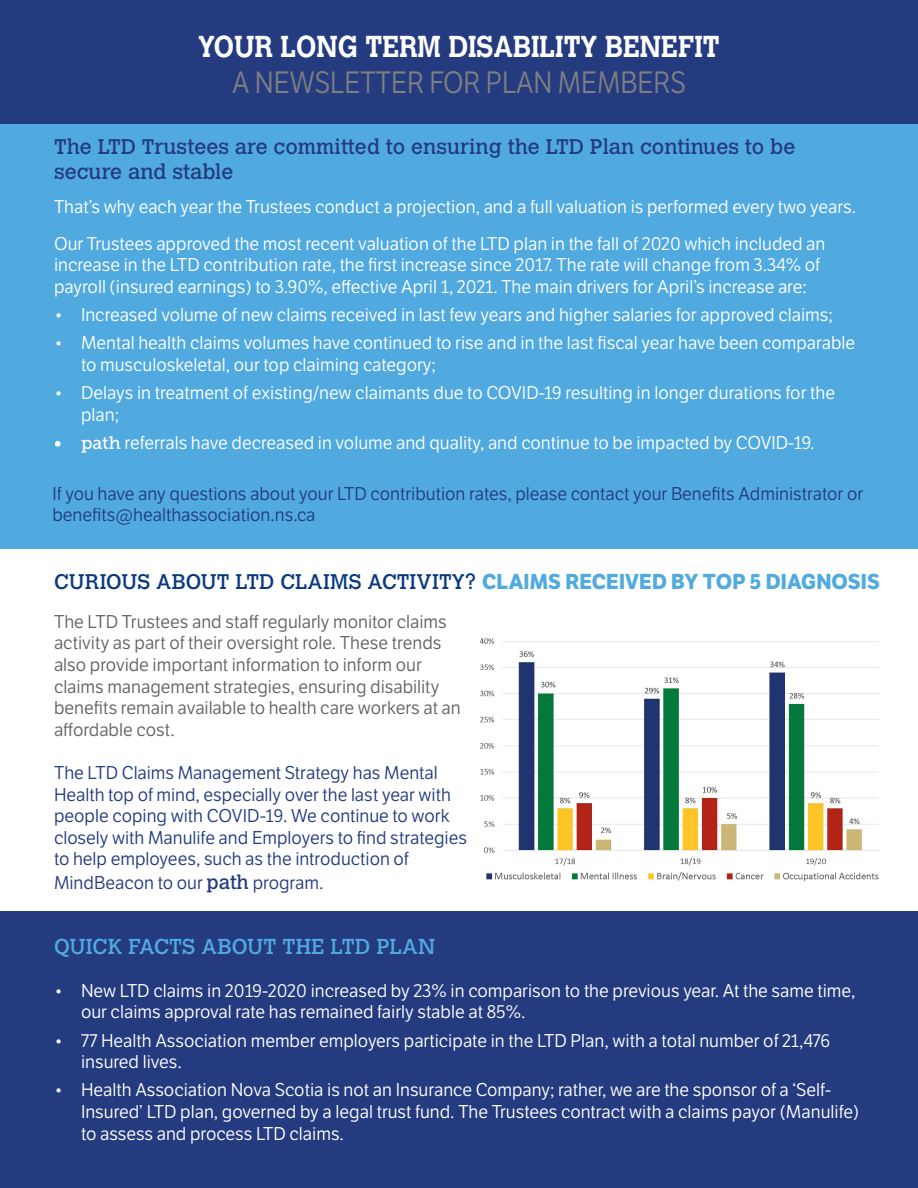
<style>
.page{position:relative;width:918px;height:1188px;background:#fff}
.page>*{position:absolute;margin:0;border:0;box-sizing:border-box;transform-origin:0 0}
.t1{font:700 30px "Calvert MT Std";color:#fff;scale:.9 1}
.t2{font:30px "Etica 24 h";color:#7f7f7f;scale:.9 1}
.Paragraph_Text{font:21.45px "Calvert MT Std";letter-spacing:.005em;color:#51aadf}
.t3{font:21px/25.2px "Calvert MT Std";color:#243b7f}
.Paragraph_Text-2{font:21px "Calvert MT Std";letter-spacing:.005em;color:#083981}
.t4{font:18px/21.6px "Etica 24 h";color:#fff}
.Bullet_List{font:18px/21.6px "Etica 24 h";color:#243b7f}
.Bullet_List-2{font:18px/21.6px "Etica 24 h";color:#636366}
.s1{font-family:"Museo Slab 500"}
.s2{font-family:"Etica 24 h";font-weight:700;color:#51aadf}
.s3{font-family:"Calvert MT Std";font-size:19.5px}
</style>
<div class="page">
<div style="left:0;top:124px;width:918px;height:424px;background:#51aadf"></div>
<div style="left:0;top:0;width:918px;height:124px;background:#243b7f"></div>
<img style="left:479px;top:638px;width:400px;height:244px">
<div style="left:0;top:911px;width:918px;height:277px;background:#243b7f"></div>
<p class="t1" style="left:198px;top:27px;width:581px">YOUR LONG TERM DISABILITY BENEFIT</p>
<p class="t2" style="left:232px;top:65px;width:506px">A NEWSLETTER FOR PLAN MEMBERS</p>
<p class="t3" style="left:54px;top:134px;width:743px">The LTD Trustees are committed to ensuring the LTD Plan continues to be secure and stable</p>
<p class="t4" style="left:54px;top:189px;width:804px;line-height:36.6px">That’s why each year the Trustees conduct a projection, and a full valuation is performed every two years.<br>Our Trustees approved the most recent valuation of the LTD plan in the fall of 2020 which included an</p>
<p class="t4" style="left:54px;top:254px;width:768px">increase in the LTD contribution rate, the first increase since 2017. The rate will change from 3.34% of payroll (insured earnings) to 3.90%, effective April 1, 2021. The main drivers for April’s increase are:</p>
<p class="t4" style="left:54px;top:304px;width:780px">• Increased volume of new claims received in last few years and higher salaries for approved claims;</p>
<p class="t4" style="left:81px;top:333px;width:776px;text-indent:-27px">• Mental health claims volumes have continued to rise and in the last fiscal year have been comparable to musculoskeletal, our top claiming category;</p>
<p class="t4" style="left:81px;top:383px;width:756px;text-indent:-27px">• Delays in treatment of existing/new claimants due to COVID-19 resulting in longer durations for the plan;</p>
<p class="t4" style="left:54px;top:433px;width:762px"><span class="s1">• path</span> referrals have decreased in volume and quality, and continue to be impacted by COVID-19.</p>
<p class="Bullet_List" style="left:52px;top:483px;width:812px">If you have any questions about your LTD contribution rates, please contact your Benefits Administrator or benefits@healthassociation.ns.ca</p>
<p class="Paragraph_Text-2" style="left:54px;top:569px;width:827px">CURIOUS ABOUT LTD CLAIMS ACTIVITY? <span class="s2">CLAIMS RECEIVED BY TOP 5 DIAGNOSIS</span></p>
<p class="Bullet_List-2" style="left:54px;top:611px;width:408px">The LTD Trustees and staff regularly monitor claims activity as part of their oversight role. These trends also provide important information to inform our claims management strategies, ensuring disability benefits remain available to health care workers at an affordable cost.</p>
<p class="Bullet_List" style="left:54px;top:762px;width:415px">The LTD Claims Management Strategy has Mental Health top of mind, especially over the last year with people coping with COVID-19. We continue to work closely with Manulife and Employers to find strategies to help employees, such as the introduction of</p>
<p class="Bullet_List" style="left:54px;top:872px;width:271px">MindBeacon to our <span class="s3">path</span> program.</p>
<p class="Paragraph_Text" style="left:54px;top:934px;width:383px">QUICK FACTS ABOUT THE LTD PLAN</p>
<p class="t4" style="left:81px;top:980px;width:776px;text-indent:-27px">• New LTD claims in 2019-2020 increased by 23% in comparison to the previous year. At the same time, our claims approval rate has remained fairly stable at 85%.</p>
<p class="t4" style="left:81px;top:1030px;width:751px;text-indent:-27px">• 77 Health Association member employers participate in the LTD Plan, with a total number of 21,476 insured lives.</p>
<p class="t4" style="left:81px;top:1080px;width:780px;text-indent:-27px">• Health Association Nova Scotia is not an Insurance Company; rather, we are the sponsor of a ‘Self-<br>Insured’ LTD plan, governed by a legal trust fund. The Trustees contract with a claims payor (Manulife) to assess and process LTD claims.</p>
</div>
